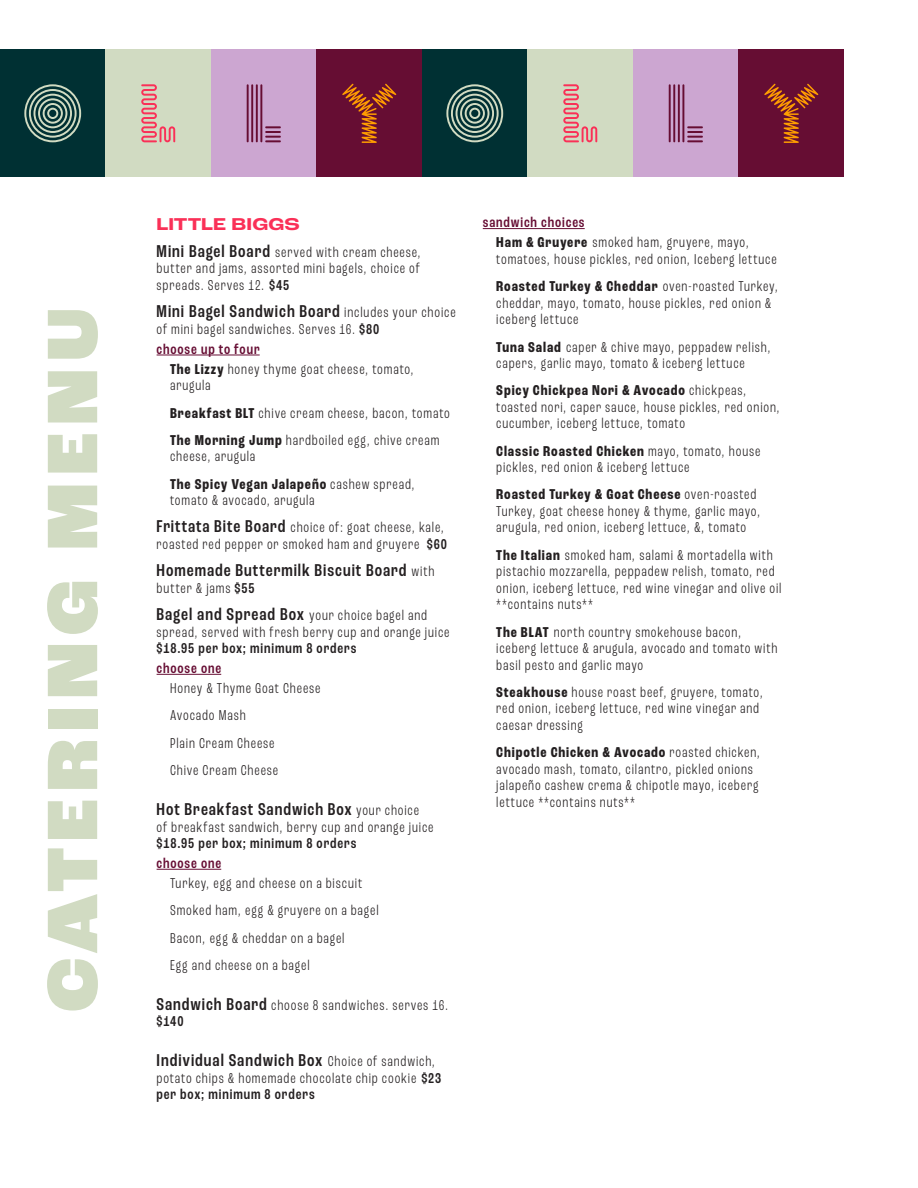
<style>
.page{position:relative;width:918px;height:1188px;background:#fff}
.page>*{position:absolute;margin:0;border:0;box-sizing:border-box;transform-origin:0 0}
.vendor_name{font:900 75px "Roc Grotesk";letter-spacing:.095em;color:#d1dbc2}
.food_item{font:500 condensed 18px "Roc Grotesk";letter-spacing:.055em;color:#231f20}
.food_item-2{font:700 expanded 18px "Roc Grotesk";letter-spacing:.01em;color:#fa3057}
.food_item-3{font:300 condensed 15px/16.5px "Roc Grotesk";letter-spacing:.06em;color:#231f20}
.food_item-4{font:500 condensed 15px "Roc Grotesk";letter-spacing:.06em;color:#660d33}
.s1{font-weight:500;font-size:18px}
.s2{font-weight:500}
.s3{font-weight:300;font-size:15px}
.s4{font-weight:700}
</style>
<div class="page">
<hr style="left:157px;top:355px;width:103px;height:1px;background:#660d33">
<hr style="left:157px;top:674px;width:64px;height:1px;background:#660d33">
<hr style="left:157px;top:869px;width:64px;height:1px;background:#660d33">
<hr style="left:483px;top:228px;width:102px;height:1px;background:#660d33">
<div style="left:0;top:49px;width:106px;height:127px;background:#003033"></div>
<div style="left:211px;top:49px;width:106px;height:127px;background:#cca6d1"></div>
<div style="left:106px;top:49px;width:105px;height:127px;background:#d1dbc2"></div>
<div style="left:317px;top:49px;width:105px;height:127px;background:#660d33"></div>
<svg style="left:141px;top:84px;width:34px;height:58px"></svg>
<svg style="left:265px;top:126px;width:16px;height:16px"></svg>
<hr style="left:260px;top:84px;width:2px;height:58px;background:#660d33">
<hr style="left:256px;top:84px;width:2px;height:58px;background:#660d33">
<hr style="left:251px;top:84px;width:2px;height:58px;background:#660d33">
<hr style="left:247px;top:84px;width:2px;height:58px;background:#660d33">
<svg style="left:342px;top:84px;width:54px;height:59px"></svg>
<svg style="left:24px;top:84px;width:57px;height:58px"></svg>
<div style="left:422px;top:49px;width:106px;height:127px;background:#003033"></div>
<div style="left:633px;top:49px;width:106px;height:127px;background:#cca6d1"></div>
<div style="left:528px;top:49px;width:105px;height:127px;background:#d1dbc2"></div>
<div style="left:739px;top:49px;width:105px;height:127px;background:#660d33"></div>
<svg style="left:563px;top:84px;width:34px;height:58px"></svg>
<svg style="left:687px;top:126px;width:16px;height:16px"></svg>
<hr style="left:682px;top:84px;width:2px;height:58px;background:#660d33">
<hr style="left:678px;top:84px;width:2px;height:58px;background:#660d33">
<hr style="left:673px;top:84px;width:2px;height:58px;background:#660d33">
<hr style="left:669px;top:84px;width:2px;height:58px;background:#660d33">
<svg style="left:764px;top:84px;width:54px;height:59px"></svg>
<svg style="left:446px;top:84px;width:57px;height:58px"></svg>
<p class="vendor_name" style="left:26px;top:1012px;width:706px;rotate:-90deg">CATERING MENU</p>
<p class="food_item-2" style="left:157px;top:213px;width:145px">LITTLE BIGGS</p>
<p class="food_item-3" style="left:157px;top:244px;width:266px;text-align:justify"><span class="s1">Mini Bagel Board</span> served with cream cheese, butter and jams, assorted mini bagels, choice of spreads. Serves 12. <span class="s2">$45</span></p>
<p class="food_item" style="left:157px;top:301px;width:301px">Mini Bagel Sandwich Board <span class="s3">includes your choice</span></p>
<p class="food_item-3" style="left:157px;top:321px;width:224px">of mini bagel sandwiches. Serves 16. <span class="s2">$80</span></p>
<p class="food_item-4" style="left:157px;top:340px;width:105px">choose up to four</p>
<p class="food_item-3" style="left:170px;top:361px;width:245px"><span class="s4">The Lizzy</span> honey thyme goat cheese, tomato, arugula</p>
<p class="food_item-3" style="left:170px;top:404px;width:281px"><span class="s4">Breakfast BLT</span> chive cream cheese, bacon, tomato</p>
<p class="food_item-3" style="left:170px;top:432px;width:271px"><span class="s4">The Morning Jump</span> hardboiled egg, chive cream cheese, arugula</p>
<p class="food_item-3" style="left:170px;top:476px;width:246px"><span class="s4">The Spicy Vegan Jalapeño</span> cashew spread, tomato &amp; avocado, arugula</p>
<p class="food_item-3" style="left:157px;top:519px;width:292px"><span class="s1">Frittata Bite Board</span> choice of: goat cheese, kale, roasted red pepper or smoked ham and gruyere <span class="s2">$60</span></p>
<p class="food_item" style="left:157px;top:560px;width:279px">Homemade Buttermilk Biscuit Board <span class="s3">with</span></p>
<p class="food_item-3" style="left:157px;top:580px;width:100px">butter &amp; jams <span class="s2">$55</span></p>
<p class="food_item-3" style="left:157px;top:607px;width:294px"><span class="s1">Bagel and Spread Box</span> your choice bagel and spread, served with fresh berry cup and orange juice <span class="s2">$18.95 per box; minimum 8 orders</span></p>
<p class="food_item-4" style="left:157px;top:659px;width:66px">choose one</p>
<p class="food_item-3" style="left:170px;top:680px;width:152px">Honey &amp; Thyme Goat Cheese</p>
<p class="food_item-3" style="left:170px;top:707px;width:77px">Avocado Mash</p>
<p class="food_item-3" style="left:170px;top:735px;width:106px">Plain Cream Cheese</p>
<p class="food_item-3" style="left:170px;top:762px;width:110px">Chive Cream Cheese</p>
<p class="food_item" style="left:157px;top:799px;width:264px">Hot Breakfast Sandwich Box <span class="s3">your choice</span></p>
<p class="food_item-3" style="left:157px;top:818px;width:278px">of breakfast sandwich, berry cup and orange juice <span class="s2">$18.95 per box; minimum 8 orders</span></p>
<p class="food_item-4" style="left:157px;top:854px;width:66px">choose one</p>
<p class="food_item-3" style="left:170px;top:875px;width:194px">Turkey, egg and cheese on a biscuit</p>
<p class="food_item-3" style="left:170px;top:902px;width:210px">Smoked ham, egg &amp; gruyere on a bagel</p>
<p class="food_item-3" style="left:170px;top:930px;width:176px">Bacon, egg &amp; cheddar on a bagel</p>
<p class="food_item-3" style="left:170px;top:957px;width:141px">Egg and cheese on a bagel</p>
<p class="food_item-3" style="left:157px;top:997px;width:293px"><span class="s1">Sandwich Board</span> choose 8 sandwiches. serves 16. <span class="s2">$140</span></p>
<p class="food_item" style="left:157px;top:1050px;width:280px">Individual Sandwich Box <span class="s3">Choice of sandwich,</span></p>
<p class="food_item-3" style="left:157px;top:1070px;width:286px">potato chips &amp; homemade chocolate chip cookie <span class="s2">$23 per box; minimum 8 orders</span></p>
<p class="food_item-4" style="left:483px;top:214px;width:103px">sandwich choices</p>
<p class="food_item-3" style="left:496px;top:234px;width:282px"><span class="s4">Ham &amp; Gruyere</span> smoked ham, gruyere, mayo, tomatoes, house pickles, red onion, Iceberg lettuce</p>
<p class="food_item-3" style="left:496px;top:278px;width:283px"><span class="s4">Roasted Turkey &amp; Cheddar</span> oven-roasted Turkey, cheddar, mayo, tomato, house pickles, red onion &amp; iceberg lettuce</p>
<p class="food_item-3" style="left:496px;top:338px;width:276px"><span class="s4">Tuna Salad</span> caper &amp; chive mayo, peppadew relish, capers, garlic mayo, tomato &amp; iceberg lettuce</p>
<p class="food_item-3" style="left:496px;top:382px;width:285px"><span class="s4">Spicy Chickpea Nori &amp; Avocado</span> chickpeas, toasted nori, caper sauce, house pickles, red onion, cucumber, iceberg lettuce, tomato</p>
<p class="food_item-3" style="left:496px;top:442px;width:266px"><span class="s4">Classic Roasted Chicken</span> mayo, tomato, house pickles, red onion &amp; iceberg lettuce</p>
<p class="food_item-3" style="left:496px;top:486px;width:266px"><span class="s4">Roasted Turkey &amp; Goat Cheese</span> oven-roasted<br>Turkey, goat cheese honey &amp; thyme, garlic mayo, arugula, red onion, iceberg lettuce, &amp;, tomato</p>
<p class="food_item-3" style="left:496px;top:547px;width:287px"><span class="s4">The Italian</span> smoked ham, salami &amp; mortadella with pistachio mozzarella, peppadew relish, tomato, red onion, iceberg lettuce, red wine vinegar and olive oil **contains nuts**</p>
<p class="food_item-3" style="left:496px;top:623px;width:283px"><span class="s4">The BLAT</span> north country smokehouse bacon, iceberg lettuce &amp; arugula, avocado and tomato with basil pesto and garlic mayo</p>
<p class="food_item-3" style="left:496px;top:684px;width:268px"><span class="s4">Steakhouse</span> house roast beef, gruyere, tomato, red onion, iceberg lettuce, red wine vinegar and caesar dressing</p>
<p class="food_item-3" style="left:496px;top:744px;width:265px"><span class="s4">Chipotle Chicken &amp; Avocado</span> roasted chicken, avocado mash, tomato, cilantro, pickled onions jalapeño cashew crema &amp; chipotle mayo, iceberg lettuce **contains nuts**</p>
</div>
